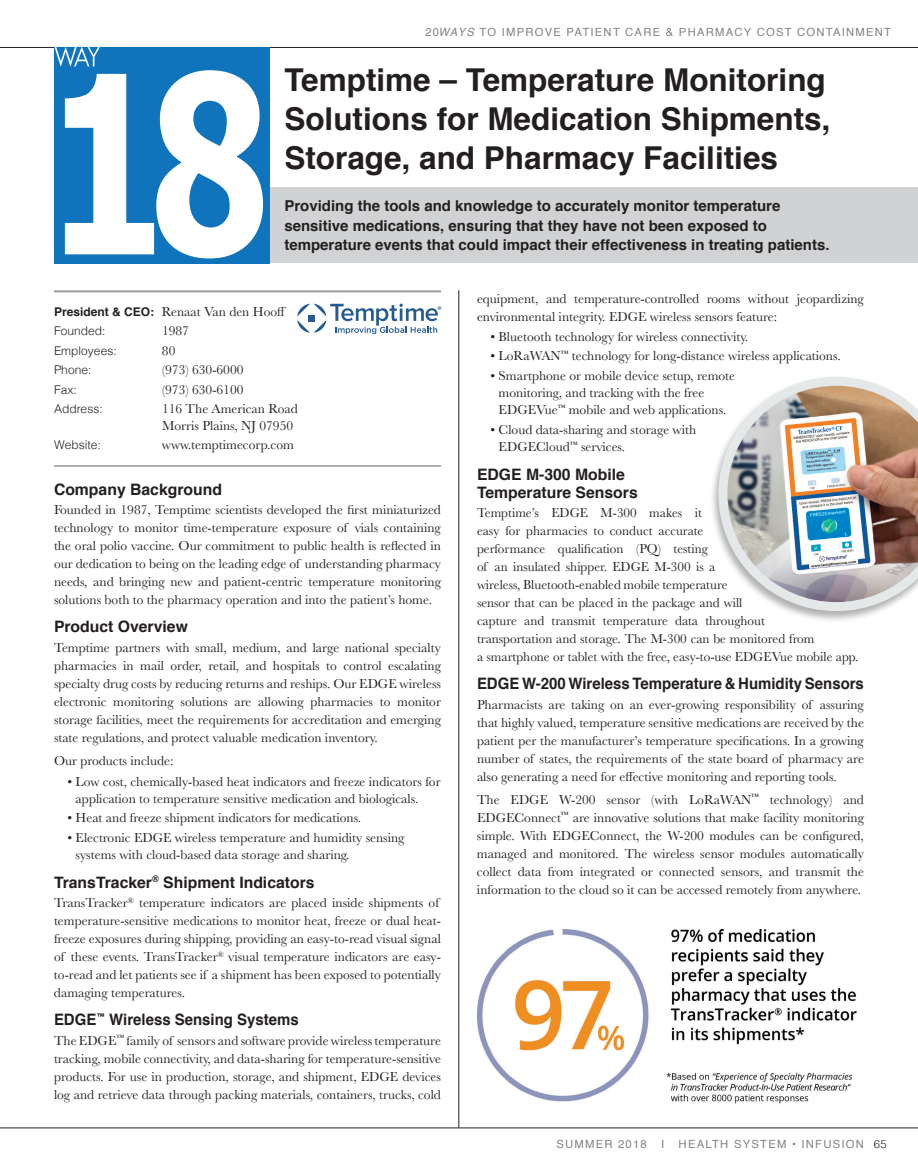
<style>
.page{position:relative;width:918px;height:1175px;background:#fff}
.page>*{position:absolute;margin:0;border:0;box-sizing:border-box;transform-origin:0 0}
.t1{font:700 31.5px/39px "Helvetica";color:#231f20}
.t2{font:700 15.75px/18px "Helvetica";color:#231f20}
.t3{font:700 15.75px "Helvetica";color:#231f20;scale:.95 1}
.t4{font:700 15px/19.5px "Helvetica";color:#231f20}
.t5{font:13.5px/18px "Baskerville";color:#231f20}
.t6{font:300 12px "Helvetica";color:#231f20}
.t7{font:11.25px "Helvetica";letter-spacing:.11em;color:#808285}
.s1{font-style:italic}
.s2{font-family:"Helvetica";font-weight:700;font-size:12px}
.s3{font-weight:300;color:#231f20}
</style>
<div class="page">
<hr style="left:0;top:47px;width:918px;height:1px;background:#231f20">
<div style="left:55px;top:188px;width:863px;height:75px;background:#d1d2d4"></div>
<hr style="left:54px;top:465px;width:387px;height:2px;background:#939598">
<svg style="left:297px;top:304px;width:144px;height:30px"></svg>
<hr style="left:459px;top:290px;width:1px;height:837px;background:#231f20">
<div style="left:710px;top:376px;width:208px;height:247px;background:#231f20;opacity:.35"></div>
<img style="left:718px;top:377px;width:200px;height:234px">
<hr style="left:54px;top:291px;width:387px;height:1px;background:#939598">
<div style="left:54px;top:47px;width:216px;height:216px;background:#1074bc"></div>
<svg style="left:55px;top:47px;width:208px;height:211px"></svg>
<hr style="left:0;top:1127px;width:918px;height:1px;background:#231f20">
<img style="left:477px;top:929px;width:380px;height:175px">
<p class="t7" style="left:425px;top:23px;width:467px">20<span class="s1">WAYS</span> TO IMPROVE PATIENT CARE &amp; PHARMACY COST CONTAINMENT</p>
<h1 class="t1" style="left:284px;top:60px;width:548px">Temptime – Temperature Monitoring<br>Solutions for Medication Shipments,<br>Storage, and Pharmacy Facilities</h1>
<p class="t4" style="left:284px;top:196px;width:547px">Providing the tools and knowledge to accurately monitor temperature sensitive medications, ensuring that they have not been exposed to temperature events that could impact their effectiveness in treating patients.</p>
<p class="t5" style="left:54px;top:302px;width:234px"><span class="s2">President &amp; CEO:</span> Renaat Van den Hooff</p>
<p class="t6" style="left:54px;top:321px;width:53px">Founded:</p>
<p class="t5" style="left:162px;top:322px;width:28px">1987</p>
<p class="t6" style="left:54px;top:340px;width:64px">Employees:</p>
<p class="t5" style="left:162px;top:341px;width:15px">80</p>
<p class="t6" style="left:54px;top:360px;width:39px">Phone:</p>
<p class="t5" style="left:162px;top:361px;width:83px">(973) 630-6000</p>
<p class="t6" style="left:54px;top:379px;width:24px">Fax:</p>
<p class="t5" style="left:162px;top:380px;width:83px">(973) 630-6100</p>
<p class="t6" style="left:54px;top:399px;width:50px">Address:</p>
<p class="t5" style="left:162px;top:401px;width:137px;line-height:16.5px">116 The American Road<br>Morris Plains, NJ 07950</p>
<p class="t6" style="left:54px;top:435px;width:48px">Website:</p>
<p class="t5" style="left:162px;top:436px;width:133px">www.temptimecorp.com</p>
<p class="t2" style="left:54px;top:480px;width:170px">Company Background</p>
<p class="t5" style="left:54px;top:501px;width:389px;text-align:justify">Founded in 1987, Temptime scientists developed the first miniaturized technology to monitor time-temperature exposure of vials containing the oral polio vaccine. Our commitment to public health is reflected in our dedication to being on the leading edge of understanding pharmacy needs, and bringing new and patient-centric temperature monitoring solutions both to the pharmacy operation and into the patient’s home.</p>
<p class="t2" style="left:54px;top:618px;width:135px">Product Overview</p>
<p class="t5" style="left:54px;top:638px;width:389px;text-align:justify">Temptime partners with small, medium, and large national specialty pharmacies in mail order, retail, and hospitals to control escalating specialty drug costs by reducing returns and reships. Our EDGE wireless electronic monitoring solutions are allowing pharmacies to monitor storage facilities, meet the requirements for accreditation and emerging state regulations, and protect valuable medication inventory.</p>
<p class="t5" style="left:54px;top:752px;width:121px">Our products include:</p>
<p class="t5" style="left:76px;top:773px;width:367px;line-height:17.2px;text-indent:-8px">• Low cost, chemically-based heat indicators and freeze indicators for application to temperature sensitive medication and biologicals.</p>
<p class="t5" style="left:68px;top:809px;width:295px">• Heat and freeze shipment indicators for medications.</p>
<p class="t5" style="left:76px;top:829px;width:331px;line-height:17.2px;text-indent:-8px">• Electronic EDGE wireless temperature and humidity sensing systems with cloud-based data storage and sharing.</p>
<p class="t2" style="left:54px;top:873px;width:262px">TransTracker<sup>®</sup> Shipment Indicators</p>
<p class="t5" style="left:54px;top:894px;width:389px">TransTracker<sup>®</sup> temperature indicators are placed inside shipments of temperature-sensitive medications to monitor heat, freeze or dual heat&shy;freeze exposures during shipping, providing an easy-to-read visual signal of these events. TransTracker<sup>®</sup> visual temperature indicators are easy&shy;to-read and let patients see if a shipment has been exposed to potentially damaging temperatures.</p>
<p class="t3" style="left:54px;top:1006px;width:259px">EDGE<sup>™</sup> Wireless Sensing Systems</p>
<p class="t5" style="left:54px;top:1031px;width:389px;text-align:justify">The EDGE<sup>™</sup> family of sensors and software provide wireless temperature tracking, mobile connectivity, and data-sharing for temperature-sensitive products. For use in production, storage, and shipment, EDGE devices log and retrieve data through packing materials, containers, trucks, cold</p>
<p class="t5" style="left:477px;top:289px;width:388px">equipment, and temperature-controlled rooms without jeopardizing environmental integrity. EDGE wireless sensors feature:</p>
<p class="t5" style="left:490px;top:328px;width:259px">• Bluetooth technology for wireless connectivity.</p>
<p class="t5" style="left:490px;top:347px;width:352px">• LoRaWAN<sup>™</sup> technology for long-distance wireless applications.</p>
<p class="t5" style="left:499px;top:367px;width:238px;line-height:17.2px;text-indent:-8px">• Smartphone or mobile device setup, remote monitoring, and tracking with the free<br>EDGEVue<sup>™</sup> mobile and web applications.</p>
<p class="t5" style="left:499px;top:421px;width:199px;line-height:17.2px;text-indent:-8px">• Cloud data-sharing and storage with<br>EDGECloud<sup>™</sup> services.</p>
<p class="t2" style="left:477px;top:465px;width:162px">EDGE M-300 Mobile<br>Temperature Sensors</p>
<p class="t5" style="left:477px;top:504px;width:383px">Temptime’s EDGE M-300 makes it<br>easy for pharmacies to conduct accurate<br>performance qualification (PQ) testing<br>of an insulated shipper. EDGE M-300 is a<br>wireless, Bluetooth-enabled mobile temperature<br>sensor that can be placed in the package and will<br>capture and transmit temperature data throughout<br>transportation and storage. The M-300 can be monitored from<br>a smartphone or tablet with the free, easy-to-use EDGEVue mobile app.</p>
<p class="t3" style="left:477px;top:670px;width:409px">EDGE W-200 Wireless Temperature &amp; Humidity Sensors</p>
<p class="t5" style="left:477px;top:695px;width:389px;text-align:justify">Pharmacists are taking on an ever-growing responsibility of assuring that highly valued, temperature sensitive medications are received by the patient per the manufacturer’s temperature specifications. In a growing number of states, the requirements of the state board of pharmacy are also generating a need for effective monitoring and reporting tools.</p>
<p class="t5" style="left:477px;top:790px;width:389px;text-align:justify">The EDGE W-200 sensor (with LoRaWAN<sup>™</sup> technology) and EDGEConnect<sup>™</sup> are innovative solutions that make facility monitoring simple. With EDGEConnect, the W-200 modules can be configured, managed and monitored. The wireless sensor modules automatically collect data from integrated or connected sensors, and transmit the information to the cloud so it can be accessed remotely from anywhere.</p>
<p class="t7" style="left:556px;top:1135px;width:92px">SUMMER 2018</p>
<p class="t7" style="left:661px;top:1135px;width:5px">I</p>
<p class="t7" style="left:679px;top:1135px;width:209px">HEALTH SYSTEM • INFUSION <span class="s3">65</span></p>
</div>
